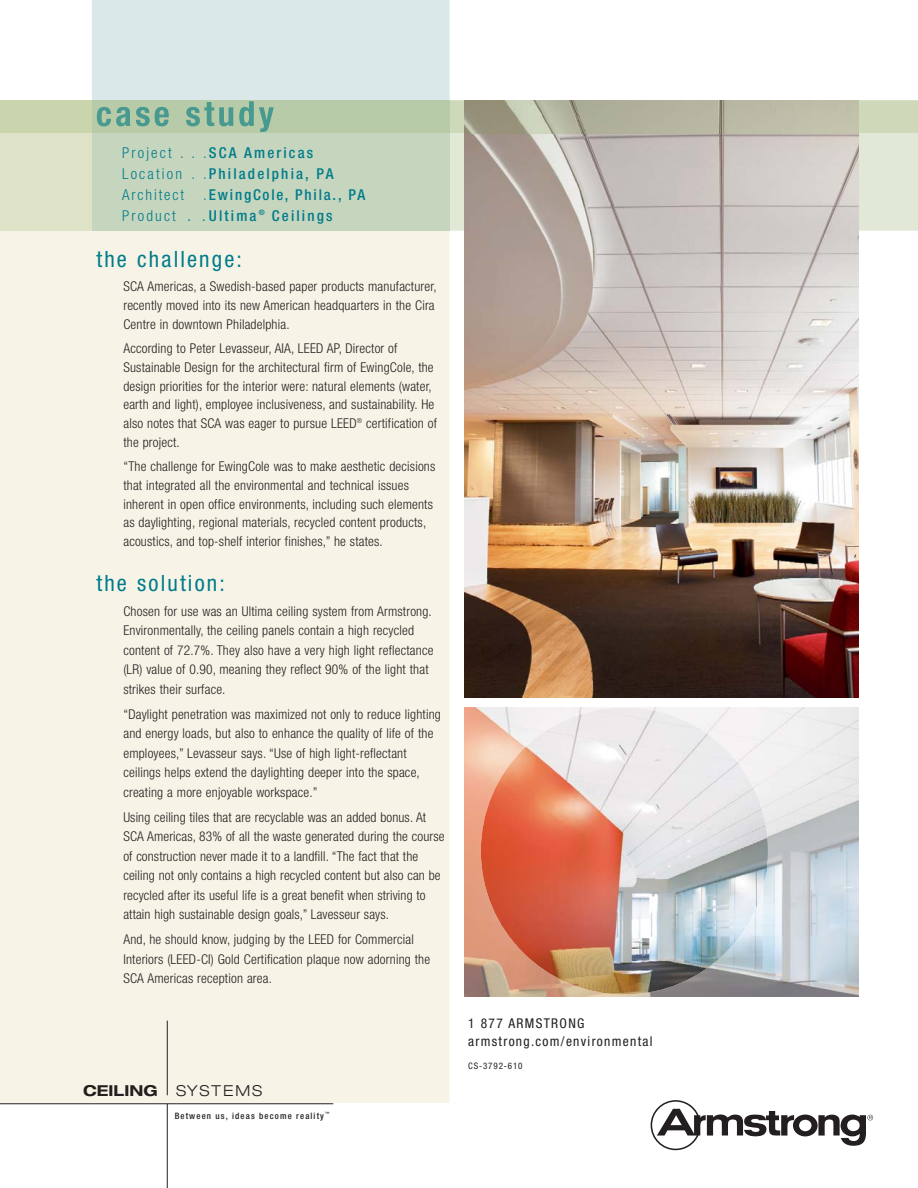
<style>
.page{position:relative;width:918px;height:1188px;background:#fff}
.page>*{position:absolute;margin:0;border:0;box-sizing:border-box;transform-origin:0 0}
.t1{font:condensed 22.5px "Helvetica Neue";letter-spacing:.095em;color:#007c8a}
.t2{font:700 expanded 15.15px "Helvetica Neue";color:#231f20}
.t3{font:300 condensed 15px/21px "Helvetica Neue";letter-spacing:.125em;color:#007c8a}
.t4{font:500 condensed 15px/21px "Helvetica Neue";letter-spacing:.12em;color:#007c8a}
.t5{font:300 condensed 13.5px/19.5px "Helvetica Neue";letter-spacing:.015em;color:#231f20}
.t6{font:condensed 13.5px/18px "Helvetica Neue";letter-spacing:.095em;color:#231f20}
.t7{font:condensed 9px "Helvetica Neue";letter-spacing:.095em;color:#231f20}
.t8{font:500 condensed 8.85px "Helvetica Neue";letter-spacing:.125em;color:#231f20}
.s1{font-weight:500}
.s2{font-weight:300}
.s3{font-weight:300;font-stretch:expanded}
</style>
<div class="page">
<div style="left:0;top:231px;width:449px;height:872px;background:#f7f4e7"></div>
<hr style="left:167px;top:1104px;width:1px;height:84px;background:#231f20">
<hr style="left:0;top:1103px;width:333px;height:1px;background:#231f20">
<hr style="left:167px;top:1021px;width:1px;height:74px;background:#231f20">
<div style="left:92px;top:0;width:358px;height:100px;background:#dae8ea"></div>
<hr style="left:92px;top:231px;width:357px;height:1px;background:#d7e3db">
<div style="left:450px;top:133px;width:468px;height:98px;background:#e1e8d5"></div>
<div style="left:0;top:133px;width:92px;height:98px;background:#dee2c6"></div>
<hr style="left:449px;top:133px;width:1px;height:98px;background:#c9dacb">
<div style="left:92px;top:133px;width:357px;height:98px;background:#c6d5be"></div>
<img style="left:465px;top:133px;width:393px;height:564px">
<img style="left:465px;top:708px;width:393px;height:289px">
<img style="left:481px;top:707px;width:287px;height:287px;border-radius:50%">
<svg style="left:0;top:100px;width:918px;height:33px;background:#b4c0a4"></svg>
<svg style="left:651px;top:1100px;width:222px;height:50px"></svg>
<p class="t3" style="left:122px;top:143px;width:213px">Project . . .<span class="s1">SCA Americas<br></span>Location . .<span class="s1">Philadelphia, PA<br></span>Architect</p>
<p class="t4" style="left:122px;top:185px;width:245px;text-indent:81px"><span class="s2">.</span>EwingCole, Phila., PA<br><span class="s2">Product</span> <span class="s3">. .</span>Ultima <sup>®</sup> Ceilings</p>
<h1 class="t1" style="left:96px;top:251px;width:147px">the challenge:</h1>
<p class="t5" style="left:123px;top:278px;width:315px;line-height:18.8px">SCA Americas, a Swedish-based paper products manufacturer, recently moved into its new American headquarters in the Cira<br>Centre in downtown Philadelphia.</p>
<p class="t5" style="left:123px;top:340px;width:315px;line-height:18.8px">According to Peter Levasseur, AIA, LEED AP, Director of Sustainable Design for the architectural firm of EwingCole, the design priorities for the interior were: natural elements (water, earth and light), employee inclusiveness, and sustainability. He also notes that SCA was eager to pursue LEED<sup>®</sup> certification of the project.</p>
<p class="t5" style="left:123px;top:458px;width:314px;line-height:18.8px">“The challenge for EwingCole was to make aesthetic decisions that integrated all the environmental and technical issues inherent in open office environments, including such elements as daylighting, regional materials, recycled content products, acoustics, and top-shelf interior finishes,” he states.</p>
<h1 class="t1" style="left:96px;top:575px;width:130px">the solution:</h1>
<p class="t5" style="left:123px;top:603px;width:312px">Chosen for use was an Ultima ceiling system from Armstrong.<br>Environmentally, the ceiling panels contain a high recycled content of 72.7%. They also have a very high light reflectance (LR) value of 0.90, meaning they reflect 90% of the light that strikes their surface.</p>
<p class="t5" style="left:123px;top:705px;width:319px">“Daylight penetration was maximized not only to reduce lighting and energy loads, but also to enhance the quality of life of the employees,” Levasseur says. “Use of high light-reflectant ceilings helps extend the daylighting deeper into the space, creating a more enjoyable workspace.”</p>
<p class="t5" style="left:123px;top:808px;width:323px">Using ceiling tiles that are recyclable was an added bonus. At SCA Americas, 83% of all the waste generated during the course of construction never made it to a landfill. “The fact that the ceiling not only contains a high recycled content but also can be recycled after its useful life is a great benefit when striving to attain high sustainable design goals,” Lavesseur says.</p>
<p class="t5" style="left:123px;top:931px;width:308px">And, he should know, judging by the LEED for Commercial<br>Interiors (LEED-CI) Gold Certification plaque now adorning the<br>SCA Americas reception area.</p>
<p class="t2" style="left:83px;top:1085px;width:181px">CEILING <span class="s2">SYSTEMS</span></p>
<p class="t8" style="left:175px;top:1112px;width:156px">Between us, ideas become reality <sup>™</sup></p>
<p class="t6" style="left:468px;top:1015px;width:186px">1 877 ARMSTRONG armstrong.com/environmental</p>
<p class="t7" style="left:468px;top:1063px;width:56px">CS-3792-610</p>
</div>
